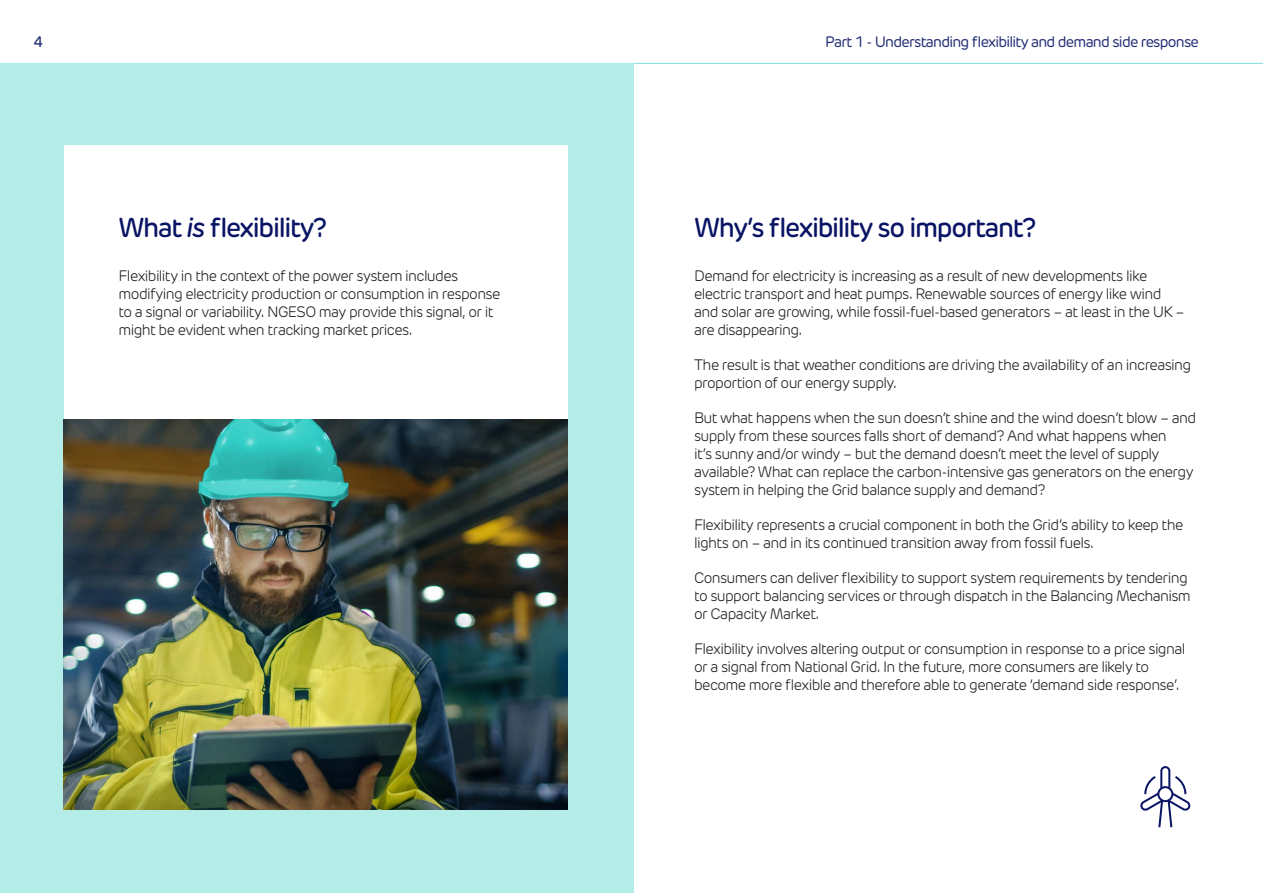
<style>
.page{position:relative;width:1263px;height:893px;background:#fff}
.page>*{position:absolute;margin:0;border:0;box-sizing:border-box;transform-origin:0 0}
.t1{font:500 27px "New Rubrik";letter-spacing:-.05em;color:#0a1464}
.t2{font:300 15px/18px "New Rubrik";letter-spacing:-.04em;color:#1a1a1a}
.t3{font:15px "New Rubrik";letter-spacing:-.05em;color:#222c74}
.t4{font:500 15px "New Rubrik";color:#222c74}
.s1{font-style:italic}
</style>
<div class="page">
<hr style="left:0;top:63px;width:1263px;height:1px;background:#82e1d7">
<div style="left:0;top:63px;width:634px;height:830px;background:#b4ede7"></div>
<div style="left:64px;top:146px;width:504px;height:663px;background:#fff"></div>
<img style="left:64px;top:420px;width:504px;height:389px">
<svg style="left:1140px;top:766px;width:51px;height:62px"></svg>
<div style="left:1157px;top:786px;width:16px;height:16px;border:2px solid #0a1464;border-radius:50%"></div>
<p class="t4" style="left:34px;top:32px;width:11px">4</p>
<p class="t3" style="left:825px;top:32px;width:375px">Part 1 - Understanding flexibility and demand side response</p>
<h1 class="t1" style="left:119px;top:211px;width:210px">What <span class="s1">is</span> flexibility?</h1>
<p class="t2" style="left:119px;top:267px;width:383px">Flexibility in the context of the power system includes modifying electricity production or consumption in response to a signal or variability. NGESO may provide this signal, or it might be evident when tracking market prices.</p>
<h1 class="t1" style="left:694px;top:211px;width:344px">Why’s flexibility so important?</h1>
<p class="t2" style="left:694px;top:267px;width:492px">Demand for electricity is increasing as a result of new developments like electric transport and heat pumps. Renewable sources of energy like wind and solar are growing, while fossil-fuel-based generators – at least in the UK – are disappearing.</p>
<p class="t2" style="left:694px;top:356px;width:499px">The result is that weather conditions are driving the availability of an increasing proportion of our energy supply.</p>
<p class="t2" style="left:694px;top:409px;width:504px">But what happens when the sun doesn’t shine and the wind doesn’t blow – and supply from these sources falls short of demand? And what happens when<br>it’s sunny and/or windy – but the demand doesn’t meet the level of supply available? What can replace the carbon-intensive gas generators on the energy system in helping the Grid balance supply and demand?</p>
<p class="t2" style="left:694px;top:516px;width:491px">Flexibility represents a crucial component in both the Grid’s ability to keep the lights on – and in its continued transition away from fossil fuels.</p>
<p class="t2" style="left:694px;top:569px;width:498px">Consumers can deliver flexibility to support system requirements by tendering to support balancing services or through dispatch in the Balancing Mechanism or Capacity Market.</p>
<p class="t2" style="left:694px;top:640px;width:493px">Flexibility involves altering output or consumption in response to a price signal or a signal from National Grid. In the future, more consumers are likely to become more flexible and therefore able to generate ‘demand side response’.</p>
</div>
